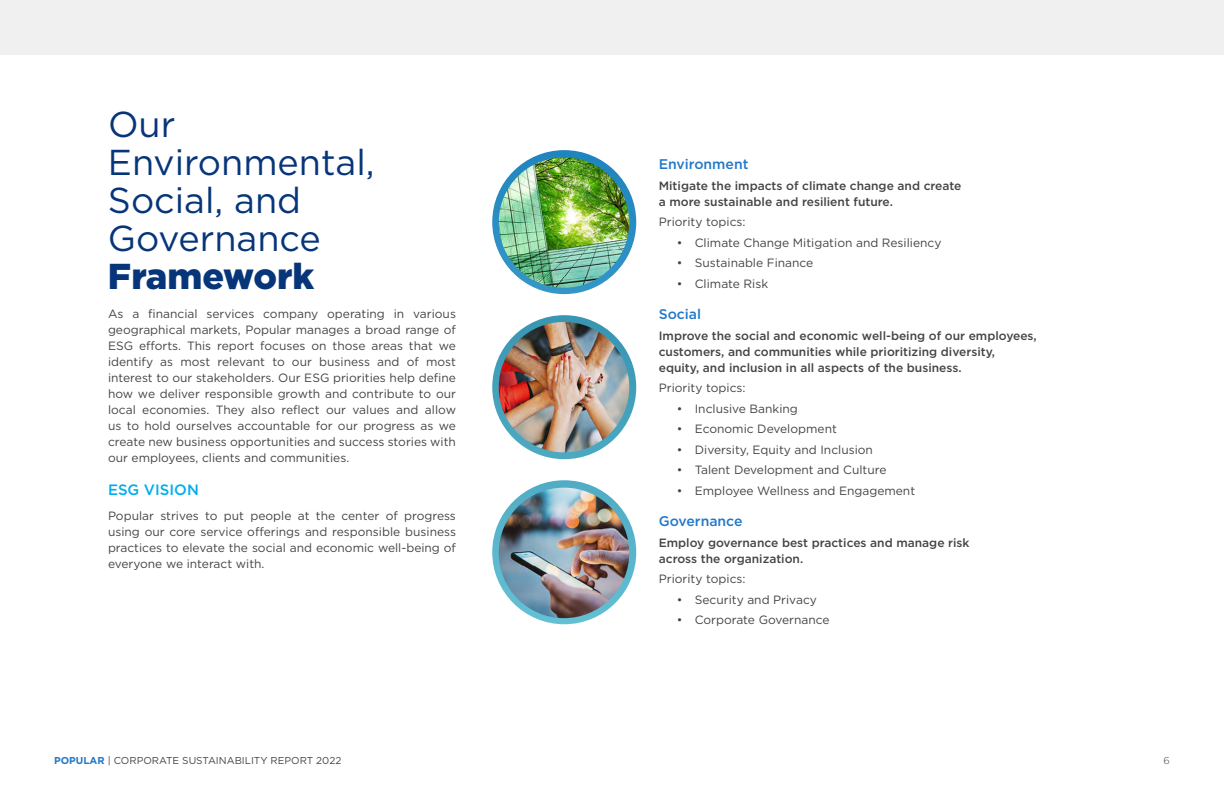
<style>
.page{position:relative;width:1224px;height:792px;background:#fff}
.page>*{position:absolute;margin:0;border:0;box-sizing:border-box;transform-origin:0 0}
.t1{font:36px/38px "Gotham";color:#073579}
.t2{font:900 36px "Gotham";color:#073579}
.t3{font:500 15px "Gotham";color:#00aeef}
.t4{font:500 14px "Gotham";color:#2278c9}
.t5{font:12px/16px "Gotham";color:#444;text-align:justify}
.t6{font:500 12px/16px "Gotham";color:#444}
.t7{font:10px "Gotham";color:#444}
.t8{font:300 10px "Gotham";color:#444}
.s1{font-weight:700;color:#2278c9}
</style>
<div class="page">
<svg style="left:492px;top:480px;width:144px;height:144px;background:#5eb5c9"></svg>
<svg style="left:492px;top:315px;width:144px;height:144px;background:#49a0b9"></svg>
<svg style="left:492px;top:150px;width:144px;height:144px;background:#2f90c3"></svg>
<div style="left:0;top:0;width:1224px;height:55px;background:#f0f0f0"></div>
<img style="left:499px;top:488px;width:130px;height:130px;border-radius:65px">
<img style="left:499px;top:157px;width:130px;height:131px;border-radius:65px">
<img style="left:499px;top:322px;width:130px;height:130px;border-radius:65px">
<h1 class="t1" style="left:108px;top:104px;width:268px">Our<br>Environmental,<br>Social, and<br>Governance</h1>
<h1 class="t2" style="left:108px;top:251px;width:208px">Framework</h1>
<p class="t5" style="left:108px;top:306px;width:350px">As a financial services company operating in various geographical markets, Popular manages a broad range of ESG efforts. This report focuses on those areas that we identify as most relevant to our business and of most interest to our stakeholders. Our ESG priorities help define how we deliver responsible growth and contribute to our local economies. They also reflect our values and allow us to hold ourselves accountable for our progress as we create new business opportunities and success stories with our employees, clients and communities.</p>
<p class="t3" style="left:108px;top:480px;width:92px">ESG VISION</p>
<p class="t5" style="left:108px;top:507px;width:350px">Popular strives to put people at the center of progress using our core service offerings and responsible business practices to elevate the social and economic well-being of everyone we interact with.</p>
<p class="t4" style="left:659px;top:155px;width:91px">Environment</p>
<p class="t6" style="left:659px;top:177px;width:304px">Mitigate the impacts of climate change and create a more sustainable and resilient future.</p>
<p class="t5" style="left:659px;top:214px;width:88px">Priority topics:</p>
<p class="t5" style="left:677px;top:234px;width:266px">• Climate Change Mitigation and Resiliency</p>
<p class="t5" style="left:677px;top:255px;width:138px">• Sustainable Finance</p>
<p class="t5" style="left:677px;top:275px;width:93px">• Climate Risk</p>
<p class="t4" style="left:659px;top:305px;width:44px">Social</p>
<p class="t6" style="left:659px;top:327px;width:380px">Improve the social and economic well-being of our employees, customers, and communities while prioritizing diversity, equity, and inclusion in all aspects of the business.</p>
<p class="t5" style="left:659px;top:380px;width:88px">Priority topics:</p>
<p class="t5" style="left:677px;top:400px;width:123px">• Inclusive Banking</p>
<p class="t5" style="left:677px;top:421px;width:162px">• Economic Development</p>
<p class="t5" style="left:677px;top:441px;width:198px">• Diversity, Equity and Inclusion</p>
<p class="t5" style="left:677px;top:462px;width:211px">• Talent Development and Culture</p>
<p class="t5" style="left:677px;top:482px;width:240px">• Employee Wellness and Engagement</p>
<p class="t4" style="left:659px;top:512px;width:85px">Governance</p>
<p class="t6" style="left:659px;top:534px;width:312px">Employ governance best practices and manage risk across the organization.</p>
<p class="t5" style="left:659px;top:571px;width:88px">Priority topics:</p>
<p class="t5" style="left:677px;top:591px;width:142px">• Security and Privacy</p>
<p class="t5" style="left:677px;top:612px;width:154px">• Corporate Governance</p>
<p class="t7" style="left:54px;top:754px;width:289px"><span class="s1">POPULAR</span> | CORPORATE SUSTAINABILITY REPORT 2022</p>
<p class="t8" style="left:1164px;top:754px;width:8px">6</p>
</div>
